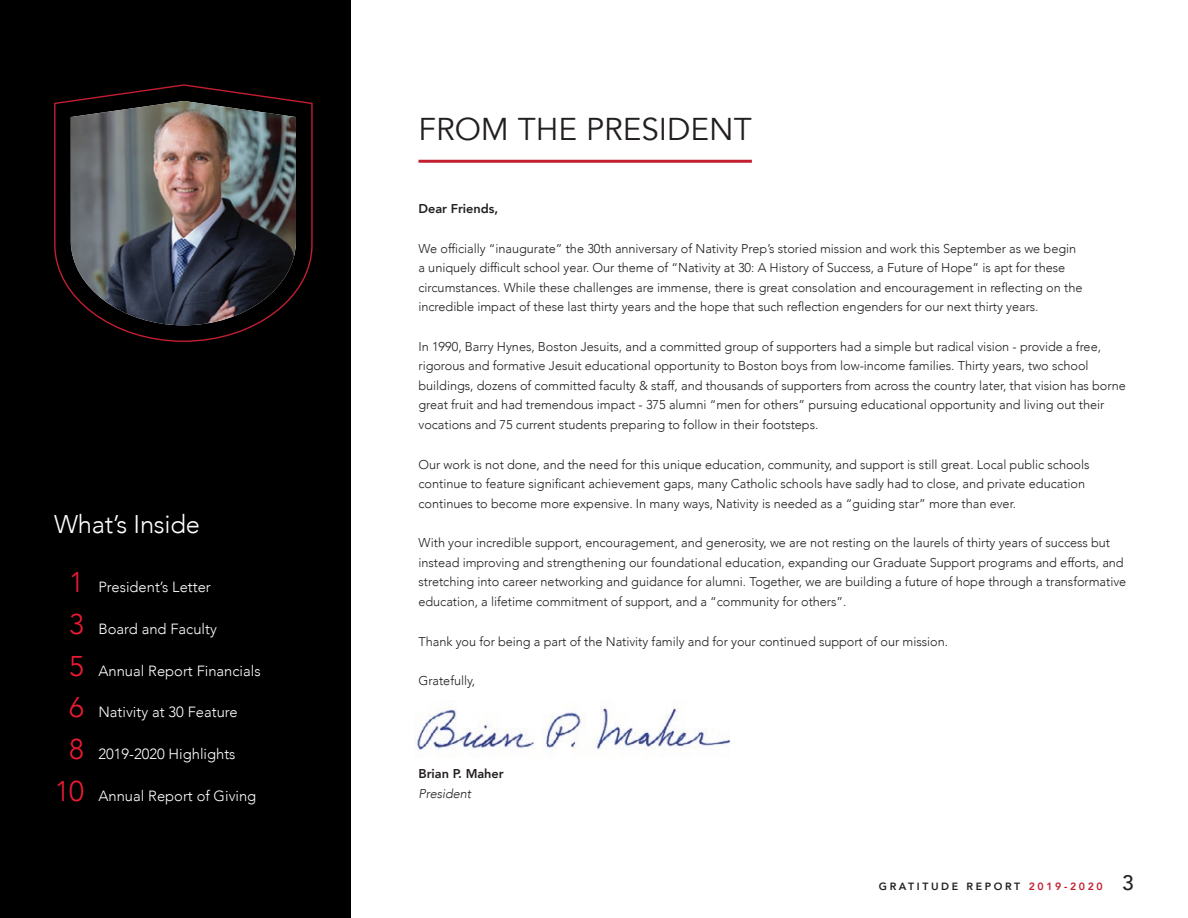
<style>
.page{position:relative;width:1188px;height:918px;background:#fff}
.page>*{position:absolute;margin:0;border:0;box-sizing:border-box;transform-origin:0 0}
.t1{font:31.5px "Avenir";color:#231f20}
.t2{font:300 25.5px "Avenir";letter-spacing:-.01em;color:#fff}
.t3{font:300 14.7px "Avenir";color:#fff}
.t4{font:300 12.75px/19.5px "Avenir";letter-spacing:-.005em;color:#231f20}
.t5{font:800 12.75px "Avenir";letter-spacing:-.005em;color:#231f20}
.t6{font:italic 300 12.75px "Avenir";letter-spacing:-.005em;color:#231f20}
.t7{font:800 10.5px "Avenir";letter-spacing:.25em;color:#231f20}
.s1{font-size:28.5px;color:#ed1a32}
.s2{color:#c31f31}
.s3{font-weight:500;font-size:21px}
</style>
<div class="page">
<div style="left:0;top:0;width:351px;height:918px;background:#000001"></div>
<hr style="left:418px;top:160px;width:334px;height:3px;background:#c31f31">
<svg style="left:54px;top:84px;width:259px;height:258px"></svg>
<img style="left:71px;top:101px;width:225px;height:224px">
<img style="left:414px;top:706px;width:316px;height:48px">
<h2 class="t2" style="left:54px;top:509px;width:147px">What’s Inside</h2>
<p class="t3" style="left:69px;top:578px;width:143px"><span class="s1">1</span> President’s Letter</p>
<p class="t3" style="left:69px;top:620px;width:149px"><span class="s1">3</span> Board and Faculty</p>
<p class="t3" style="left:69px;top:662px;width:193px"><span class="s1">5</span> Annual Report Financials</p>
<p class="t3" style="left:69px;top:704px;width:170px"><span class="s1">6</span> Nativity at 30 Feature</p>
<p class="t3" style="left:69px;top:745px;width:168px"><span class="s1">8</span> 2019-2020 Highlights</p>
<p class="t3" style="left:55px;top:787px;width:203px"><span class="s1">10</span> Annual Report of Giving</p>
<h1 class="t1" style="left:418px;top:110px;width:335px">FROM THE PRESIDENT</h1>
<p class="t5" style="left:418px;top:199px;width:81px">Dear Friends,</p>
<p class="t4" style="left:418px;top:239px;width:665px">We officially “inaugurate” the 30th anniversary of Nativity Prep’s storied mission and work this September as we begin a uniquely difficult school year. Our theme of “Nativity at 30: A History of Success, a Future of Hope” is apt for these circumstances. While these challenges are immense, there is great consolation and encouragement in reflecting on the incredible impact of these last thirty years and the hope that such reflection engenders for our next thirty years.</p>
<p class="t4" style="left:418px;top:337px;width:709px">In 1990, Barry Hynes, Boston Jesuits, and a committed group of supporters had a simple but radical vision - provide a free, rigorous and formative Jesuit educational opportunity to Boston boys from low-income families. Thirty years, two school buildings, dozens of committed faculty &amp; staff, and thousands of supporters from across the country later, that vision has borne great fruit and had tremendous impact - 375 alumni “men for others” pursuing educational opportunity and living out their vocations and 75 current students preparing to follow in their footsteps.</p>
<p class="t4" style="left:418px;top:455px;width:673px">Our work is not done, and the need for this unique education, community, and support is still great. Local public schools continue to feature significant achievement gaps, many Catholic schools have sadly had to close, and private education continues to become more expensive. In many ways, Nativity is needed as a “guiding star” more than ever.</p>
<p class="t4" style="left:418px;top:533px;width:709px">With your incredible support, encouragement, and generosity, we are not resting on the laurels of thirty years of success but instead improving and strengthening our foundational education, expanding our Graduate Support programs and efforts, and stretching into career networking and guidance for alumni. Together, we are building a future of hope through a transformative education, a lifetime commitment of support, and a “community for others”.</p>
<p class="t4" style="left:418px;top:632px;width:531px">Thank you for being a part of the Nativity family and for your continued support of our mission.</p>
<p class="t4" style="left:418px;top:671px;width:58px">Gratefully,</p>
<p class="t5" style="left:418px;top:764px;width:87px">Brian P. Maher</p>
<p class="t6" style="left:418px;top:786px;width:54px">President</p>
<p class="t7" style="left:879px;top:879px;width:257px">GRATITUDE REPORT <span class="s2">2019-2020</span> <span class="s3">3</span></p>
</div>
